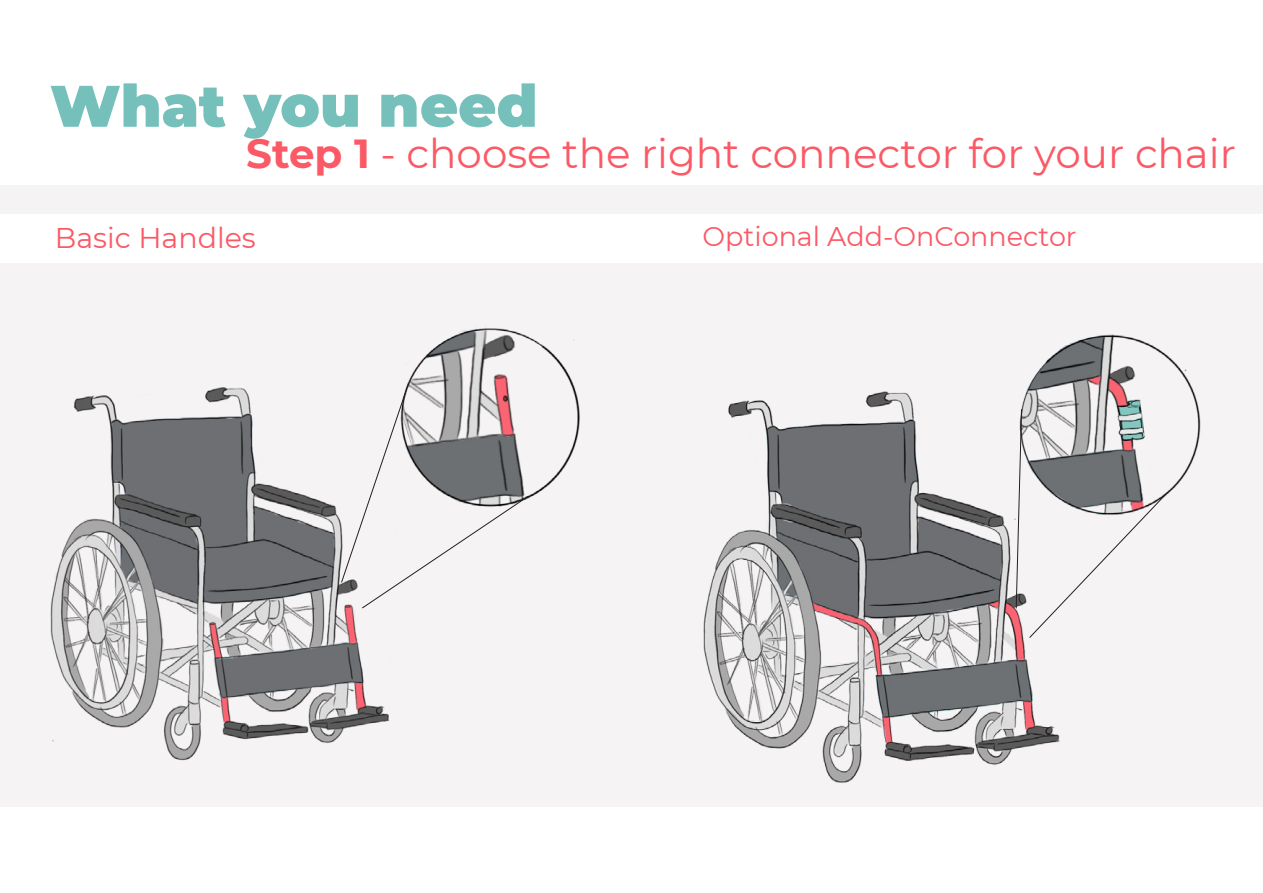
<style>
.page{position:relative;width:1263px;height:893px;background:#fff}
.page>*{position:absolute;margin:0;border:0;box-sizing:border-box;transform-origin:0 0}
.t1{font:900 58.5px "Montserrat";color:#76c0bb}
.t2{font:40.5px "Montserrat";color:#fb5966}
.t3{font:28.5px "Montserrat";color:#fb5966}
.t4{font:27px "Montserrat";color:#fb5966}
.s1{font-weight:700}
</style>
<div class="page">
<div style="left:0;top:185px;width:1263px;height:621px;background:#f6f3f4"></div>
<div style="left:0;top:214px;width:1263px;height:48px;background:#fff"></div>
<img style="left:50px;top:387px;width:340px;height:374px">
<img style="left:1039px;top:334px;width:162px;height:160px">
<img style="left:408px;top:328px;width:172px;height:170px">
<img style="left:702px;top:369px;width:360px;height:438px">
<svg style="left:341px;top:382px;width:189px;height:227px"></svg>
<svg style="left:1015px;top:408px;width:7px;height:201px"></svg>
<svg style="left:1028px;top:492px;width:140px;height:147px"></svg>
<p class="t1" style="left:50px;top:62px;width:489px">What you need</p>
<p class="t2" style="left:246px;top:126px;width:991px"><span class="s1">Step 1</span> - choose the right connector for your chair</p>
<p class="t3" style="left:55px;top:218px;width:202px">Basic Handles</p>
<p class="t4" style="left:702px;top:218px;width:376px">Optional Add-OnConnector</p>
</div>
